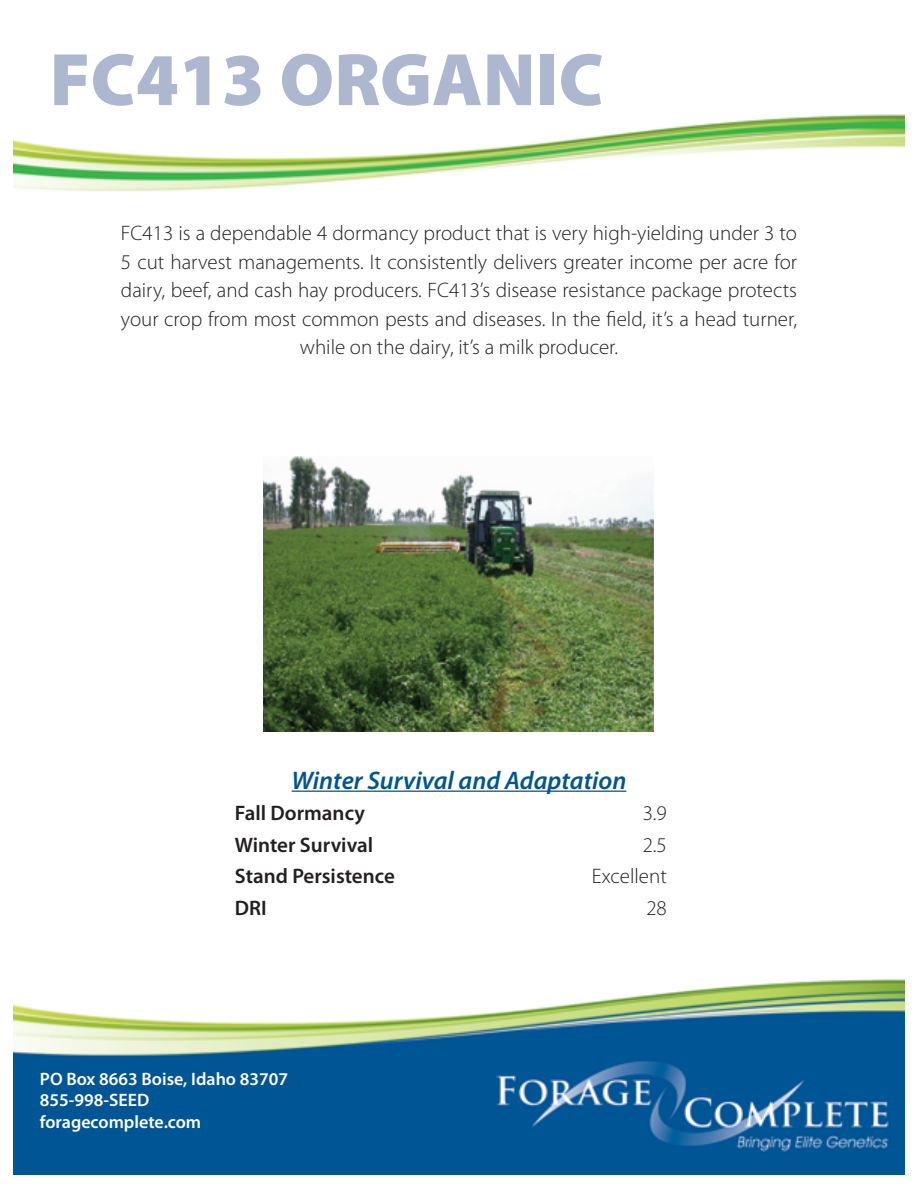
<style>
.page{position:relative;width:918px;height:1188px;background:#fff}
.page>*{position:absolute;margin:0;border:0;box-sizing:border-box;transform-origin:0 0}
.t1{font:900 75px "Myriad Pro";color:#aeb7d0}
.t2{font:italic 600 25.5px "Myriad Pro";color:#01558a}
.t3{font:300 21px/28.5px "Myriad Pro";color:#231f20;text-align:center}
.t4{font:600 21px "Myriad Pro";color:#231f20}
.t5{font:600 18px/21.6px "Myriad Pro";color:#fff}
</style>
<div class="page">
<img style="left:14px;top:114px;width:890px;height:1060px">
<img style="left:263px;top:457px;width:391px;height:274px">
<hr style="left:292px;top:791px;width:334px;height:1px;background:#01558a">
<h1 class="t1" style="left:50px;top:51px;width:556px">FC413 ORGANIC</h1>
<p class="t3" style="left:121px;top:221px;width:678px">FC413 is a dependable 4 dormancy product that is very high-yielding under 3 to 5 cut harvest managements. It consistently delivers greater income per acre for dairy, beef, and cash hay producers. FC413’s disease resistance package protects your crop from most common pests and diseases. In the field, it’s a head turner, while on the dairy, it’s a milk producer.</p>
<p class="t2" style="left:292px;top:770px;width:336px">Winter Survival and Adaptation</p>
<p class="t4" style="left:235px;top:805px;width:132px">Fall Dormancy</p>
<p class="t3" style="left:643px;top:800px;width:26px">3.9</p>
<p class="t4" style="left:235px;top:837px;width:140px">Winter Survival</p>
<p class="t3" style="left:643px;top:832px;width:26px">2.5</p>
<p class="t4" style="left:235px;top:868px;width:162px">Stand Persistence</p>
<p class="t3" style="left:592px;top:863px;width:76px">Excellent</p>
<p class="t4" style="left:235px;top:900px;width:33px">DRI</p>
<p class="t3" style="left:646px;top:895px;width:22px">28</p>
<p class="t5" style="left:40px;top:1069px;width:250px">PO Box 8663 Boise, Idaho 83707<br>855-998-SEED foragecomplete.com</p>
</div>
